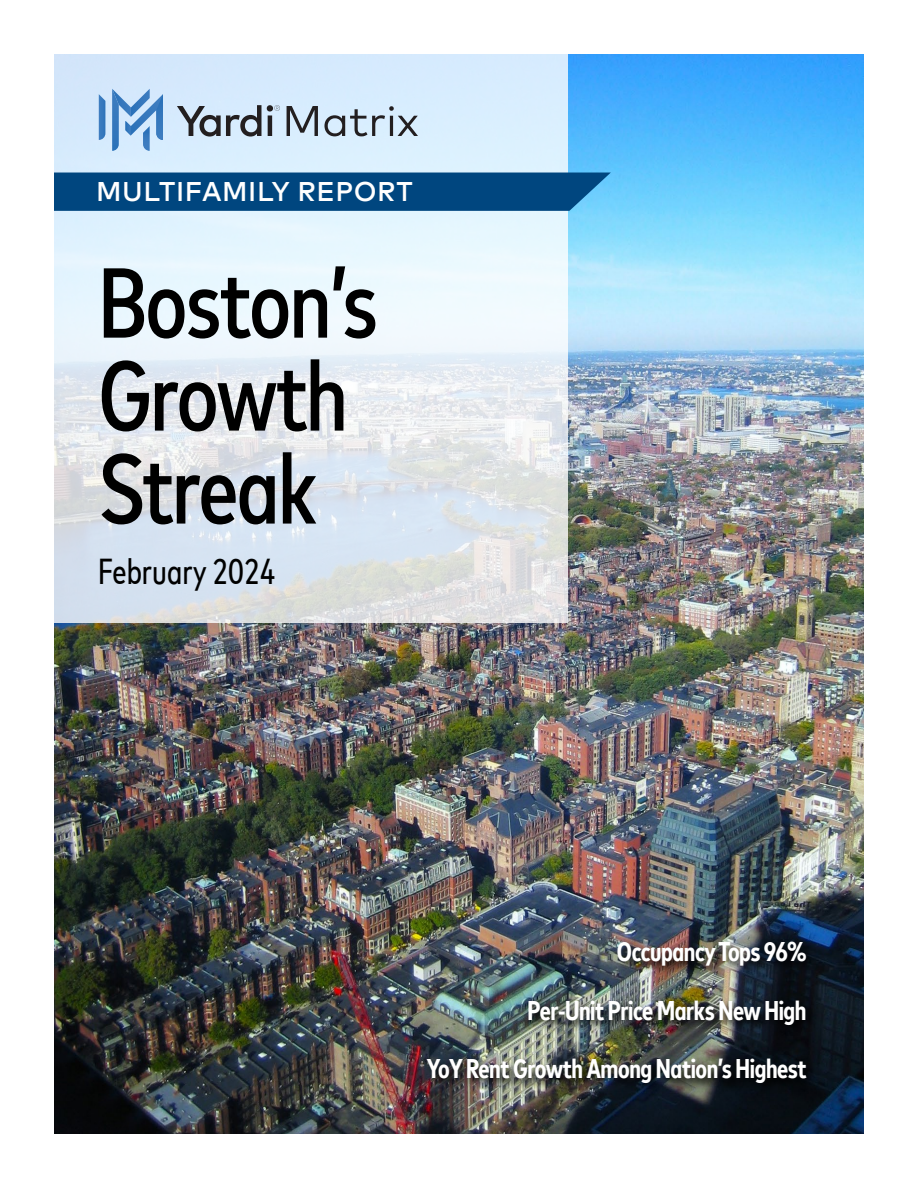
<style>
.page{position:relative;width:918px;height:1188px;background:#fff}
.page>*{position:absolute;margin:0;border:0;box-sizing:border-box;transform-origin:0 0}
.t1{font:500 condensed 99px/93px "Mark Offc Pro";letter-spacing:-.02em;color:#000}
.t2{font:condensed 36px "Mark Offc Pro";color:#000}
.t3{font:700 condensed 27px/58.5px "Mark Offc Pro";letter-spacing:-.015em;color:#fff;text-align:right}
.t4{font:500 27px "Mark Offc Pro";letter-spacing:.02em;color:#fff}
</style>
<div class="page">
<img style="left:54px;top:54px;width:810px;height:1080px">
<svg style="left:54px;top:54px;width:513px;height:569px;background:#e0ebf4"></svg>
<div style="left:54px;top:173px;width:557px;height:38px;background:#00467f"></div>
<img style="left:424px;top:939px;width:395px;height:157px">
<svg style="left:177px;top:105px;width:84px;height:32px;background:#98a4b0"></svg>
<svg style="left:267px;top:105px;width:13px;height:31px"></svg>
<svg style="left:287px;top:106px;width:31px;height:30px"></svg>
<svg style="left:324px;top:106px;width:94px;height:30px;background:#adbcc9"></svg>
<svg style="left:99px;top:94px;width:6px;height:46px"></svg>
<svg style="left:112px;top:89px;width:51px;height:62px;background:#8fb8e0"></svg>
<p class="t4" style="left:96px;top:171px;width:318px">MULTIFAMILY REPORT</p>
<h1 class="t1" style="left:98px;top:249px;width:281px">Boston’s<br>Growth<br>Streak</h1>
<h2 class="t2" style="left:98px;top:545px;width:179px">February 2024</h2>
<p class="t3" style="left:427px;top:920px;width:381px">Occupancy Tops 96%<br>Per-Unit Price Marks New High<br>YoY Rent Growth Among Nation’s Highest</p>
</div>
